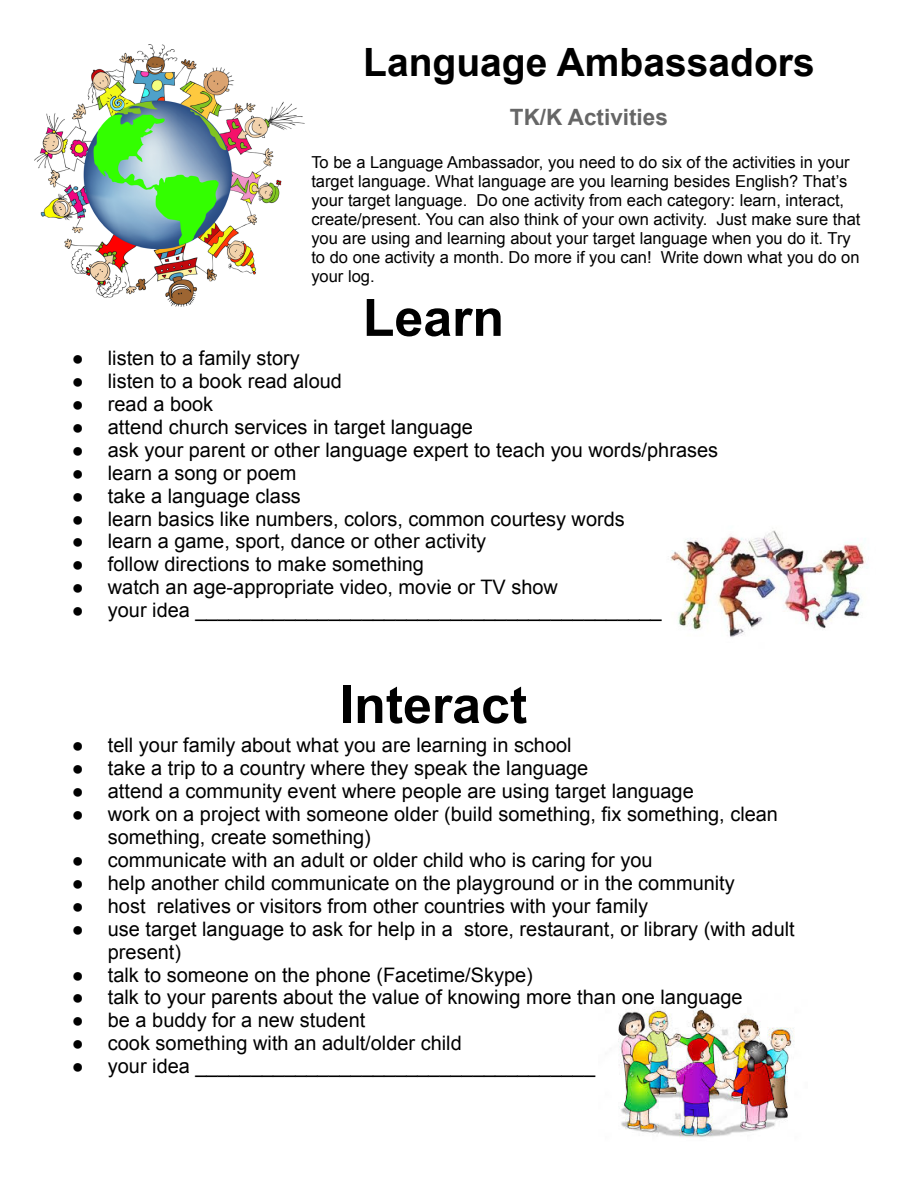
<style>
.page{position:relative;width:918px;height:1188px;background:#fff}
.page>*{position:absolute;margin:0;border:0;box-sizing:border-box;transform-origin:0 0}
.t1{font:700 51.9px "Arial";color:#000}
.t2{font:700 39px "Arial";color:#000}
.t3{font:700 22.5px "Arial";color:#666}
.t4{font:19.95px/23px "Arial";color:#000}
.t5{font:16.5px/19px "Arial";color:#000}
</style>
<div class="page">
<img style="left:618px;top:1007px;width:176px;height:130px">
<img style="left:670px;top:528px;width:196px;height:109px">
<img style="left:35px;top:44px;width:269px;height:262px">
<h2 class="t2" style="left:363px;top:36px;width:453px">Language Ambassadors</h2>
<p class="t3" style="left:510px;top:102px;width:159px">TK/K Activities</p>
<p class="t5" style="left:311px;top:153px;width:551px">To be a Language Ambassador, you need to do six of the activities in your target language. What language are you learning besides English? That’s your target language. Do one activity from each category: learn, interact, create/present. You can also think of your own activity. Just make sure that you are using and learning about your target language when you do it. Try to do one activity a month. Do more if you can! Write down what you do on your log.</p>
<h1 class="t1" style="left:363px;top:283px;width:143px">Learn</h1>
<p class="t4" style="left:72px;top:347px;width:229px">● listen to a family story</p>
<p class="t4" style="left:72px;top:370px;width:272px">● listen to a book read aloud</p>
<p class="t4" style="left:72px;top:392px;width:143px">● read a book</p>
<p class="t4" style="left:72px;top:415px;width:403px">● attend church services in target language</p>
<p class="t4" style="left:72px;top:438px;width:648px">● ask your parent or other language expert to teach you words/phrases</p>
<p class="t4" style="left:72px;top:461px;width:226px">● learn a song or poem</p>
<p class="t4" style="left:72px;top:484px;width:231px">● take a language class</p>
<p class="t4" style="left:72px;top:507px;width:554px">● learn basics like numbers, colors, common courtesy words</p>
<p class="t4" style="left:72px;top:530px;width:416px">● learn a game, sport, dance or other activity</p>
<p class="t4" style="left:72px;top:553px;width:354px">● follow directions to make something</p>
<p class="t4" style="left:72px;top:576px;width:488px">● watch an age-appropriate video, movie or TV show</p>
<p class="t4" style="left:72px;top:599px;width:591px">● your idea __________________________________________</p>
<h1 class="t1" style="left:340px;top:670px;width:189px">Interact</h1>
<p class="t4" style="left:72px;top:734px;width:501px">● tell your family about what you are learning in school</p>
<p class="t4" style="left:72px;top:757px;width:518px">● take a trip to a country where they speak the language</p>
<p class="t4" style="left:72px;top:780px;width:623px">● attend a community event where people are using target language</p>
<p class="t4" style="left:108px;top:803px;width:672px;text-indent:-36px">● work on a project with someone older (build something, fix something, clean something, create something)</p>
<p class="t4" style="left:72px;top:848px;width:582px">● communicate with an adult or older child who is caring for you</p>
<p class="t4" style="left:72px;top:871px;width:664px">● help another child communicate on the playground or in the community</p>
<p class="t4" style="left:72px;top:894px;width:578px">● host relatives or visitors from other countries with your family</p>
<p class="t4" style="left:108px;top:917px;width:688px;text-indent:-36px">● use target language to ask for help in a store, restaurant, or library (with adult present)</p>
<p class="t4" style="left:72px;top:963px;width:462px">● talk to someone on the phone (Facetime/Skype)</p>
<p class="t4" style="left:72px;top:986px;width:672px">● talk to your parents about the value of knowing more than one language</p>
<p class="t4" style="left:72px;top:1009px;width:295px">● be a buddy for a new student</p>
<p class="t4" style="left:72px;top:1032px;width:391px">● cook something with an adult/older child</p>
<p class="t4" style="left:72px;top:1055px;width:525px">● your idea ____________________________________</p>
</div>
